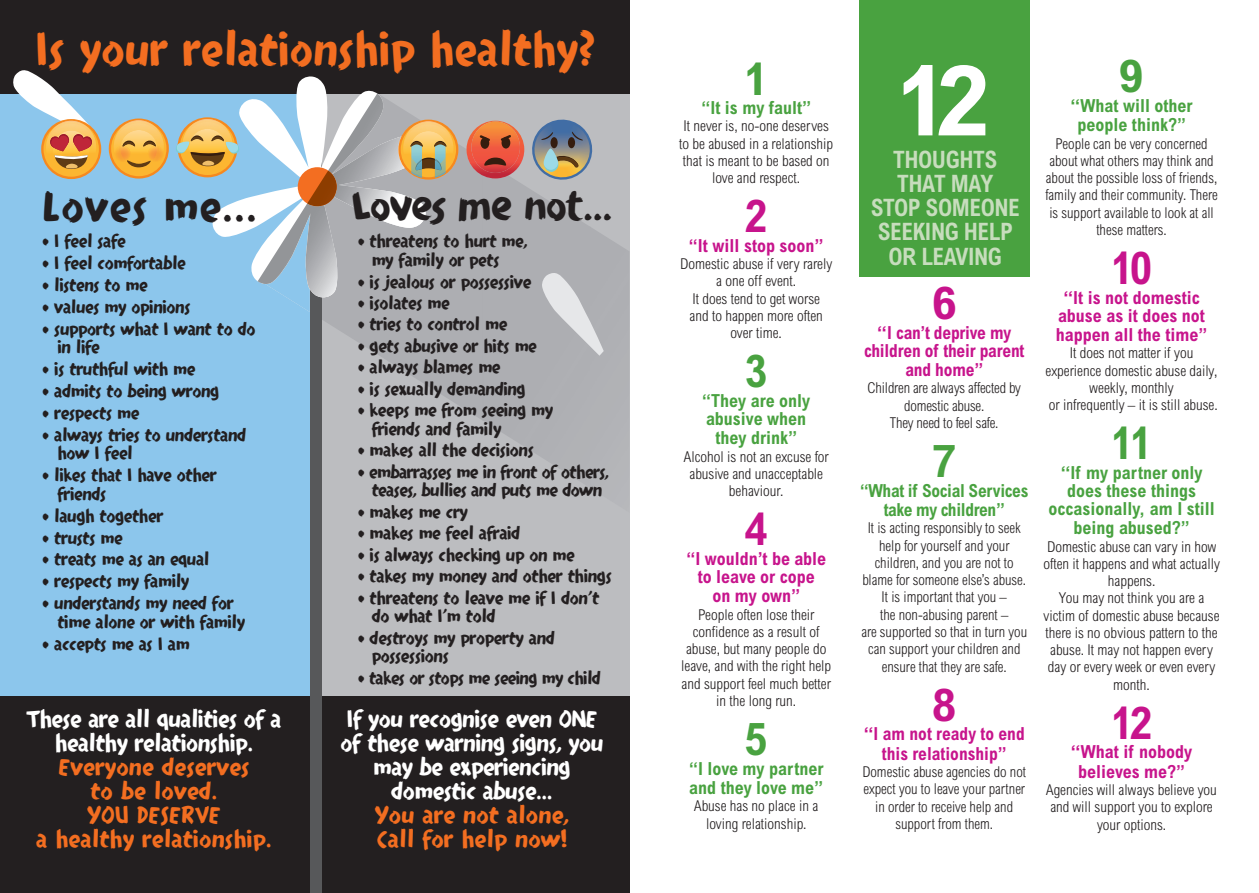
<style>
.page{position:relative;width:1259px;height:893px;background:#fff}
.page>*{position:absolute;margin:0;border:0;box-sizing:border-box;transform-origin:0 0}
.t1{font:700 condensed 97.5px "Arial";color:#fff;scale:1.1 1}
.t2{font:46.35px "Teebrush Paint LT Std";color:#f36e21}
.t3{font:700 condensed 45px "Arial";color:#c7148c}
.t4{font:700 condensed 45px "Arial";color:#49a240}
.t5{font:700 condensed 45px "Arial";color:#49a240;scale:1.1 1}
.t6{font:700 condensed 45px "Arial";color:#c7148c;scale:1.1 1}
.t7{font:43.5px "Teebrush Paint LT Std Alt";letter-spacing:-.025em;color:#231f20}
.t8{font:43.5px "Teebrush Paint LT Std";letter-spacing:.02em;color:#231f20}
.t9{font:24px/24px "Teebrush Paint LT Std";letter-spacing:-.025em;color:#fff;text-align:center}
.t10{font:24px/24px "Teebrush Paint LT Std";color:#f36e21}
.t11{font:700 condensed 24px/24.3px "Arial";letter-spacing:-.02em;color:#c7ddbd;text-align:center}
.t12{font:18px/18.8px "Teebrush Paint LT Std";letter-spacing:-.025em;color:#231f20}
.t13{font:700 condensed 18px/18.8px "Arial";color:#c7148c;text-align:center;scale:1.1 1}
.t14{font:700 condensed 18px/18.5px "Arial";color:#49a240;text-align:center;scale:1.1 1}
.t15{font:700 condensed 18px/18.8px "Arial";color:#49a240;text-align:center}
.t16{font:700 condensed 18px/18.8px "Arial";color:#c7148c;text-align:center}
.t17{font:700 condensed 18px/19.5px "Arial";letter-spacing:-.02em;color:#49a240;text-align:center}
.t18{font:18px "Teebrush Paint LT Std";letter-spacing:-.025em;color:#231f20;scale:.96 1}
.t19{font:300 condensed 15px/17.2px "Arial";color:#231f20;text-align:center}
</style>
<div class="page">
<div style="left:859px;top:0;width:170px;height:276px;background:#49a240"></div>
<div style="left:315px;top:2px;width:314px;height:695px;background:linear-gradient(to right,#bdbec1,#b5b6ba)"></div>
<div style="left:0;top:3px;width:318px;height:726px;background:#8cc6ec"></div>
<div style="left:0;top:0;width:629px;height:94px;background:#231f20"></div>
<div style="left:0;top:697px;width:629px;height:196px;background:#231f20"></div>
<img style="left:322px;top:144px;width:160px;height:217px">
<svg style="left:473px;top:414px;width:10px;height:7px"></svg>
<img style="left:558px;top:468px;width:33px;height:20px">
<svg style="left:541px;top:270px;width:63px;height:86px;background:#c0c1c4"></svg>
<div style="left:310px;top:158px;width:12px;height:735px;background:#57585a"></div>
<svg style="left:211px;top:76px;width:166px;height:206px"></svg>
<svg style="left:13px;top:70px;width:88px;height:109px"></svg>
<svg style="left:109px;top:119px;width:60px;height:60px"></svg>
<svg style="left:176px;top:117px;width:64px;height:60px"></svg>
<svg style="left:258px;top:93px;width:200px;height:205px"></svg>
<svg style="left:466px;top:119px;width:127px;height:63px;background:#ad877e"></svg>
<h2 class="t2" style="left:35px;top:21px;width:561px">Is your relationship healthy?</h2>
<h3 class="t8" style="left:42px;top:179px;width:217px">Loves me...</h3>
<h3 class="t7" style="left:353px;top:178px;width:261px">Loves me not...</h3>
<p class="t12" style="left:42px;top:231px;width:85px">• I feel safe</p>
<p class="t12" style="left:42px;top:253px;width:145px">• I feel comfortable</p>
<p class="t12" style="left:42px;top:275px;width:107px">• listens to me</p>
<p class="t12" style="left:42px;top:297px;width:150px">• values my opinions</p>
<p class="t12" style="left:57px;top:319px;width:200px;text-indent:-15px">• supports what I want to do in life</p>
<p class="t12" style="left:42px;top:359px;width:155px">• is truthful with me</p>
<p class="t12" style="left:42px;top:381px;width:179px">• admits to being wrong</p>
<p class="t12" style="left:42px;top:403px;width:99px">• respects me</p>
<p class="t12" style="left:57px;top:425px;width:190px;text-indent:-15px">• always tries to understand how I feel</p>
<p class="t12" style="left:57px;top:465px;width:161px;text-indent:-15px">• likes that I have other friends</p>
<p class="t12" style="left:42px;top:506px;width:123px">• laugh together</p>
<p class="t12" style="left:42px;top:527px;width:82px">• trusts me</p>
<p class="t12" style="left:42px;top:549px;width:169px">• treats me as an equal</p>
<p class="t12" style="left:42px;top:571px;width:149px">• respects my family</p>
<p class="t12" style="left:57px;top:593px;width:189px;text-indent:-15px">• understands my need for time alone or with family</p>
<p class="t12" style="left:42px;top:633px;width:149px">• accepts me as I am</p>
<h3 class="t9" style="left:27px;top:706px;width:256px">These are all qualities of a healthy relationship.</h3>
<h3 class="t10" style="left:36px;top:754px;width:237px;text-align:center">Everyone deserves<br>to be loved.<br>YOU DESERVE<br>a healthy relationship.</h3>
<p class="t12" style="left:372px;top:231px;width:157px;text-indent:-14px">• threatens to hurt me, my family or pets</p>
<p class="t12" style="left:357px;top:271px;width:175px">• is jealous or possessive</p>
<p class="t12" style="left:357px;top:293px;width:94px">• isolates me</p>
<p class="t12" style="left:357px;top:314px;width:151px">• tries to control me</p>
<p class="t12" style="left:357px;top:336px;width:181px">• gets abusive or hits me</p>
<p class="t12" style="left:357px;top:357px;width:145px">• always blames me</p>
<p class="t12" style="left:357px;top:379px;width:170px">• is sexually demanding</p>
<p class="t12" style="left:372px;top:400px;width:183px;text-indent:-14px">• keeps me from seeing my friends and family</p>
<p class="t12" style="left:357px;top:440px;width:178px">• makes all the decisions</p>
<p class="t12" style="left:357px;top:462px;width:253px;text-align:center">• embarrasses me in front of others, teases, bullies and puts me down</p>
<p class="t12" style="left:357px;top:502px;width:112px">• makes me cry</p>
<p class="t12" style="left:357px;top:523px;width:164px">• makes me feel afraid</p>
<p class="t12" style="left:357px;top:545px;width:219px">• is always checking up on me</p>
<p class="t12" style="left:357px;top:566px;width:256px">• takes my money and other things</p>
<p class="t12" style="left:372px;top:587px;width:229px;text-indent:-14px">• threatens to leave me if I don’t do what I’m told</p>
<p class="t12" style="left:372px;top:628px;width:185px;text-indent:-14px">• destroys my property and possessions</p>
<p class="t18" style="left:357px;top:666px;width:255px">• takes or stops me seeing my child</p>
<h3 class="t9" style="left:340px;top:706px;width:264px">If you recognise even ONE of these warning signs, you may be experiencing domestic abuse...</h3>
<h3 class="t10" style="left:375px;top:802px;width:196px">You are not alone,<br>Call for help now!</h3>
<h3 class="t5" style="left:744px;top:53px;width:24px">1</h3>
<p class="t15" style="left:701px;top:98px;width:111px">“It is my fault”</p>
<p class="t19" style="left:679px;top:117px;width:155px">It never is, no-one deserves to be abused in a relationship that is meant to be based on love and respect.</p>
<h3 class="t3" style="left:745px;top:190px;width:24px">2</h3>
<p class="t16" style="left:689px;top:236px;width:136px">“It will stop soon”</p>
<p class="t19" style="left:680px;top:255px;width:153px">Domestic abuse if very rarely a one off event.<br>It does tend to get worse<br>and to happen more often over time.</p>
<h3 class="t4" style="left:745px;top:345px;width:24px">3</h3>
<p class="t15" style="left:702px;top:391px;width:109px">“They are only abusive when they drink”</p>
<p class="t19" style="left:684px;top:448px;width:146px">Alcohol is not an excuse for abusive and unacceptable behaviour.</p>
<h3 class="t3" style="left:745px;top:503px;width:24px">4</h3>
<p class="t16" style="left:686px;top:549px;width:141px">“I wouldn’t be able to leave or cope<br>on my own”</p>
<p class="t19" style="left:681px;top:606px;width:151px">People often lose their confidence as a result of abuse, but many people do leave, and with the right help and support feel much better in the long run.</p>
<h3 class="t4" style="left:745px;top:713px;width:24px">5</h3>
<p class="t15" style="left:689px;top:758px;width:136px;line-height:19.5px;text-align:left">“I love my partner and they love me”</p>
<p class="t19" style="left:694px;top:797px;width:125px">Abuse has no place in a loving relationship.</p>
<h1 class="t1" style="left:895px;top:45px;width:87px">12</h1>
<h3 class="t11" style="left:870px;top:147px;width:151px">THOUGHTS<br>THAT MAY<br>STOP SOMEONE<br>SEEKING HELP<br>OR LEAVING</h3>
<h3 class="t6" style="left:932px;top:277px;width:24px">6</h3>
<p class="t13" style="left:864px;top:323px;width:147px">“I can’t deprive my children of their parent and home”</p>
<p class="t19" style="left:867px;top:379px;width:155px">Children are always affected by domestic abuse.<br>They need to feel safe.</p>
<h3 class="t5" style="left:932px;top:435px;width:24px">7</h3>
<p class="t17" style="left:860px;top:481px;width:170px">“What if Social Services take my children”</p>
<p class="t19" style="left:861px;top:519px;width:167px">It is acting responsibly to seek help for yourself and your children, and you are not to blame for someone else’s abuse.<br>It is important that you –<br>the non-abusing parent –<br>are supported so that in turn you can support your children and ensure that they are safe.</p>
<h3 class="t6" style="left:932px;top:679px;width:24px">8</h3>
<p class="t13" style="left:863px;top:724px;width:148px;line-height:19.5px">“I am not ready to end this relationship”</p>
<p class="t19" style="left:862px;top:763px;width:165px">Domestic abuse agencies do not expect you to leave your partner in order to receive help and support from them.</p>
<h3 class="t5" style="left:1119px;top:50px;width:24px">9</h3>
<p class="t14" style="left:1070px;top:96px;width:112px;line-height:19.5px">“What will other people think?”</p>
<p class="t19" style="left:1045px;top:135px;width:174px">People can be very concerned about what others may think and about the possible loss of friends, family and their community. There is support available to look at all these matters.</p>
<h3 class="t3" style="left:1110px;top:242px;width:43px">10</h3>
<p class="t13" style="left:1056px;top:288px;width:139px">“It is not domestic abuse as it does not happen all the time”</p>
<p class="t19" style="left:1045px;top:344px;width:173px">It does not matter if you experience domestic abuse daily, weekly, monthly<br>or infrequently – it is still abuse.</p>
<h3 class="t4" style="left:1110px;top:417px;width:43px">11</h3>
<p class="t14" style="left:1048px;top:463px;width:153px">“If my partner only does these things occasionally, am I still being abused?”</p>
<p class="t19" style="left:1043px;top:538px;width:178px">Domestic abuse can vary in how often it happens and what actually happens.<br>You may not think you are a victim of domestic abuse because there is no obvious pattern to the abuse. It may not happen every day or every week or even every month.</p>
<h3 class="t3" style="left:1110px;top:697px;width:43px">12</h3>
<p class="t13" style="left:1071px;top:742px;width:112px;line-height:19.5px">“What if nobody believes me?”</p>
<p class="t19" style="left:1046px;top:781px;width:172px">Agencies will always believe you and will support you to explore your options.</p>
</div>
